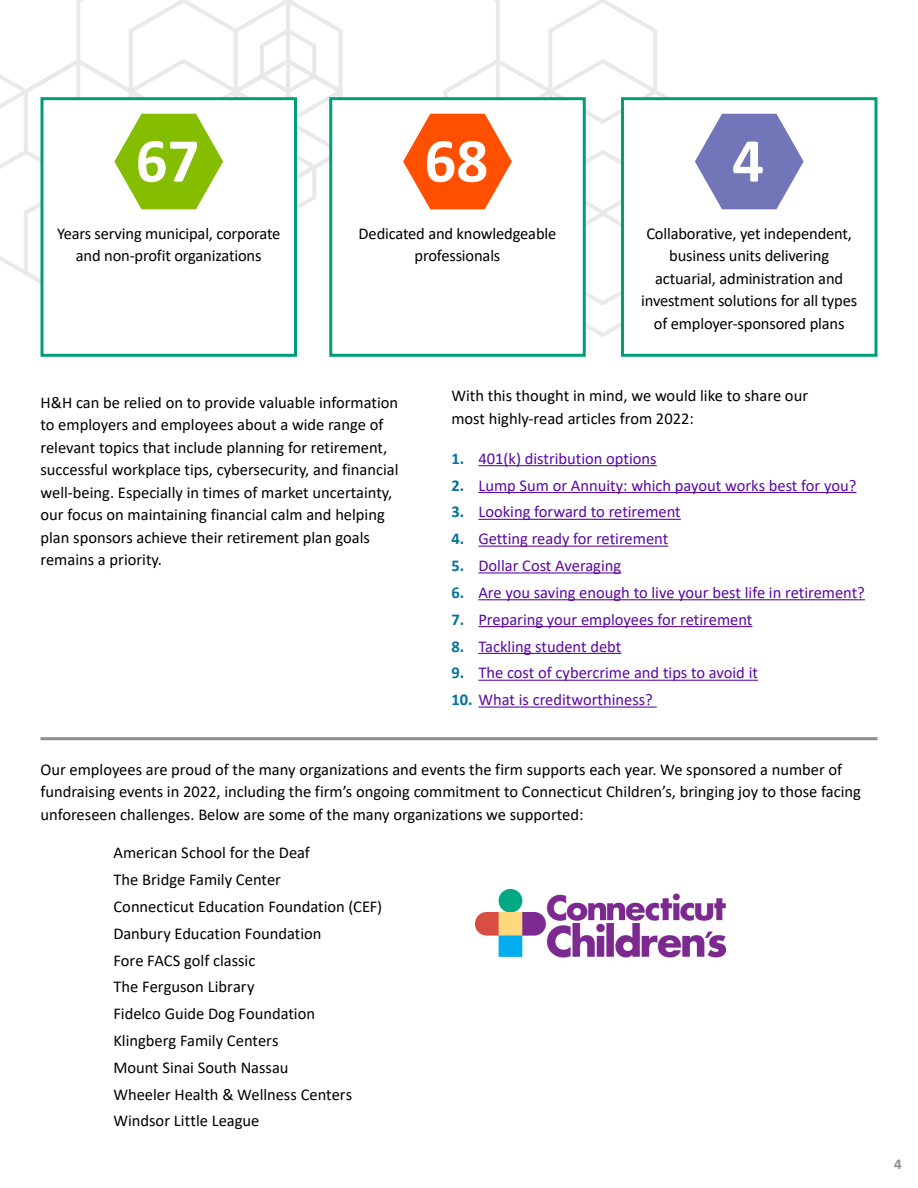
<style>
.page{position:relative;width:918px;height:1188px;background:#fff}
.page>*{position:absolute;margin:0;border:0;box-sizing:border-box;transform-origin:0 0}
.t1{font:700 63px "Calibri";color:#fff}
.t2{font:16.5px/22.5px "Calibri";color:#000}
.t3{font:16.5px "Calibri";color:#5c08a1}
.t4{font:700 15px "Calibri";color:#8c8f91}
.s1{font-weight:700;color:#007396}
</style>
<div class="page">
<img style="left:476px;top:889px;width:249px;height:69px">
<hr style="left:478px;top:465px;width:179px;height:1px;background:#5c08a1">
<hr style="left:478px;top:492px;width:378px;height:1px;background:#5c08a1">
<hr style="left:478px;top:519px;width:203px;height:1px;background:#5c08a1">
<hr style="left:478px;top:546px;width:190px;height:1px;background:#5c08a1">
<hr style="left:478px;top:572px;width:143px;height:2px;background:#5c08a1">
<hr style="left:478px;top:599px;width:387px;height:1px;background:#5c08a1">
<hr style="left:478px;top:626px;width:274px;height:1px;background:#5c08a1">
<hr style="left:478px;top:653px;width:143px;height:1px;background:#5c08a1">
<hr style="left:478px;top:680px;width:280px;height:1px;background:#5c08a1">
<hr style="left:478px;top:707px;width:179px;height:1px;background:#5c08a1">
<hr style="left:40px;top:737px;width:838px;height:3px;background:#8c8f91">
<svg style="left:0;top:0;width:660px;height:339px"></svg>
<div style="left:329px;top:97px;width:257px;height:260px;border:3px solid #009e78"></div>
<div style="left:622px;top:99px;width:254px;height:256px;background:#fff"></div>
<svg style="left:695px;top:114px;width:109px;height:95px"></svg>
<div style="left:621px;top:97px;width:257px;height:260px;border:3px solid #009e78"></div>
<h1 class="t1" style="left:136px;top:116px;width:65px">67</h1>
<p class="t2" style="left:57px;top:221px;width:225px;text-align:center">Years serving municipal, corporate and non-profit organizations</p>
<h1 class="t1" style="left:424px;top:116px;width:65px">68</h1>
<p class="t2" style="left:359px;top:221px;width:199px;text-align:center">Dedicated and knowledgeable professionals</p>
<h1 class="t1" style="left:732px;top:116px;width:33px">4</h1>
<p class="t2" style="left:641px;top:221px;width:218px;text-align:center">Collaborative, yet independent, business units delivering actuarial, administration and investment solutions for all types of employer-sponsored plans</p>
<p class="t2" style="left:40px;top:391px;width:360px">H&amp;H can be relied on to provide valuable information to employers and employees about a wide range of relevant topics that include planning for retirement, successful workplace tips, cybersecurity, and financial well-being. Especially in times of market uncertainty, our focus on maintaining financial calm and helping plan sponsors achieve their retirement plan goals remains a priority.</p>
<p class="t2" style="left:451px;top:384px;width:358px">With this thought in mind, we would like to share our most highly-read articles from 2022:</p>
<p class="t3" style="left:451px;top:447px;width:207px"><span class="s1">1.</span> 401(k) distribution options</p>
<p class="t3" style="left:451px;top:474px;width:406px"><span class="s1">2.</span> Lump Sum or Annuity: which payout works best for you?</p>
<p class="t3" style="left:451px;top:501px;width:231px"><span class="s1">3.</span> Looking forward to retirement</p>
<p class="t3" style="left:451px;top:527px;width:218px"><span class="s1">4.</span> Getting ready for retirement</p>
<p class="t3" style="left:451px;top:554px;width:171px"><span class="s1">5.</span> Dollar Cost Averaging</p>
<p class="t3" style="left:451px;top:581px;width:415px"><span class="s1">6.</span> Are you saving enough to live your best life in retirement?</p>
<p class="t3" style="left:451px;top:608px;width:303px"><span class="s1">7.</span> Preparing your employees for retirement</p>
<p class="t3" style="left:451px;top:635px;width:171px"><span class="s1">8.</span> Tackling student debt</p>
<p class="t3" style="left:451px;top:661px;width:308px"><span class="s1">9.</span> The cost of cybercrime and tips to avoid it</p>
<p class="t3" style="left:451px;top:688px;width:203px"><span class="s1">10.</span> What is creditworthiness?</p>
<p class="t2" style="left:40px;top:758px;width:822px">Our employees are proud of the many organizations and events the firm supports each year. We sponsored a number of fundraising events in 2022, including the firm’s ongoing commitment to Connecticut Children’s, bringing joy to those facing unforeseen challenges. Below are some of the many organizations we supported:</p>
<p class="t2" style="left:113px;top:839px;width:270px;line-height:26.8px">American School for the Deaf<br>The Bridge Family Center<br>Connecticut Education Foundation (CEF)<br>Danbury Education Foundation<br>Fore FACS golf classic<br>The Ferguson Library<br>Fidelco Guide Dog Foundation<br>Klingberg Family Centers<br>Mount Sinai South Nassau<br>Wheeler Health &amp; Wellness Centers<br>Windsor Little League</p>
<p class="t4" style="left:894px;top:1154px;width:9px">4</p>
</div>
